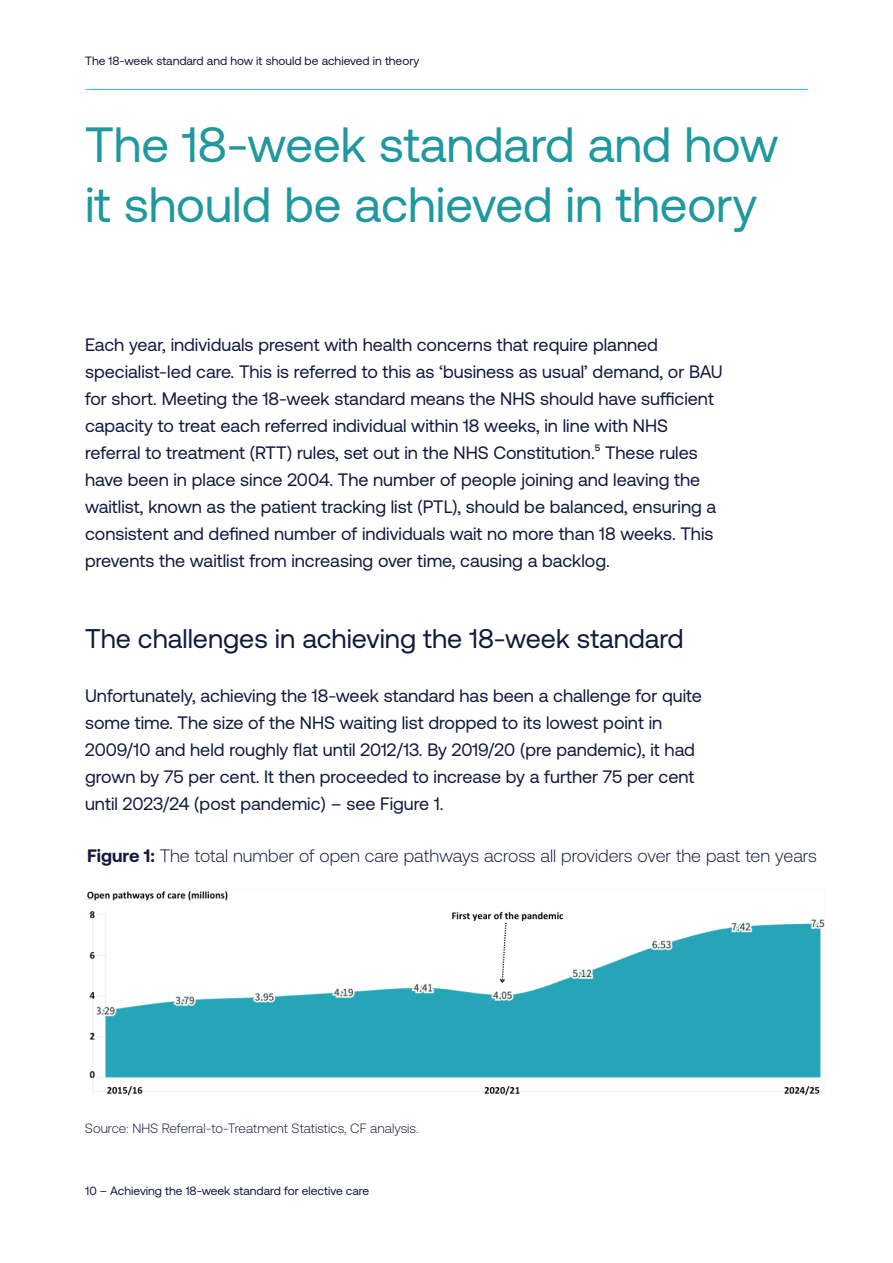
<style>
.page{position:relative;width:893px;height:1263px;background:#fff}
.page>*{position:absolute;margin:0;border:0;box-sizing:border-box;transform-origin:0 0}
.Heading_1{font:49.5px/60px "Aeonik Pro";color:#1f999e}
.Heading_2{font:27px "Aeonik Pro";color:#121a3d}
.Body_copy{font:18px/27px "Aeonik Pro";color:#121a3d}
.Body_copy-2{font:300 18px "Aeonik Pro";color:#121a3d}
.Body_copy-3{font:300 13.5px "Aeonik Pro";color:#121a3d}
.t1{font:12px "Aeonik Pro";color:#121a3d}
.s1{font-weight:700}
</style>
<div class="page">
<hr style="left:86px;top:89px;width:722px;height:1px;background:#26ccb8">
<img style="left:85px;top:891px;width:740px;height:205px">
<p class="t1" style="left:85px;top:54px;width:336px">The 18-week standard and how it should be achieved in theory</p>
<p class="Heading_1" style="left:85px;top:115px;width:695px">The 18-week standard and how it should be achieved in theory</p>
<p class="Body_copy" style="left:85px;top:331px;width:639px">Each year, individuals present with health concerns that require planned specialist-led care. This is referred to this as ‘business as usual’ demand, or BAU for short. Meeting the 18-week standard means the NHS should have sufficient capacity to treat each referred individual within 18 weeks, in line with NHS referral to treatment (RTT) rules, set out in the NHS Constitution.⁵ These rules have been in place since 2004. The number of people joining and leaving the waitlist, known as the patient tracking list (PTL), should be balanced, ensuring a consistent and defined number of individuals wait no more than 18 weeks. This prevents the waitlist from increasing over time, causing a backlog.</p>
<p class="Heading_2" style="left:85px;top:624px;width:600px">The challenges in achieving the 18-week standard</p>
<p class="Body_copy" style="left:85px;top:682px;width:618px">Unfortunately, achieving the 18-week standard has been a challenge for quite some time. The size of the NHS waiting list dropped to its lowest point in 2009/10 and held roughly flat until 2012/13. By 2019/20 (pre pandemic), it had grown by 75 per cent. It then proceeded to increase by a further 75 per cent until 2023/24 (post pandemic) – see Figure 1.</p>
<p class="Body_copy-2" style="left:87px;top:846px;width:731px"><span class="s1">Figure 1:</span> The total number of open care pathways across all providers over the past ten years</p>
<p class="Body_copy-3" style="left:85px;top:1121px;width:335px">Source: NHS Referral-to-Treatment Statistics, CF analysis.</p>
<p class="t1" style="left:86px;top:1184px;width:285px">10 – Achieving the 18-week standard for elective care</p>
</div>
